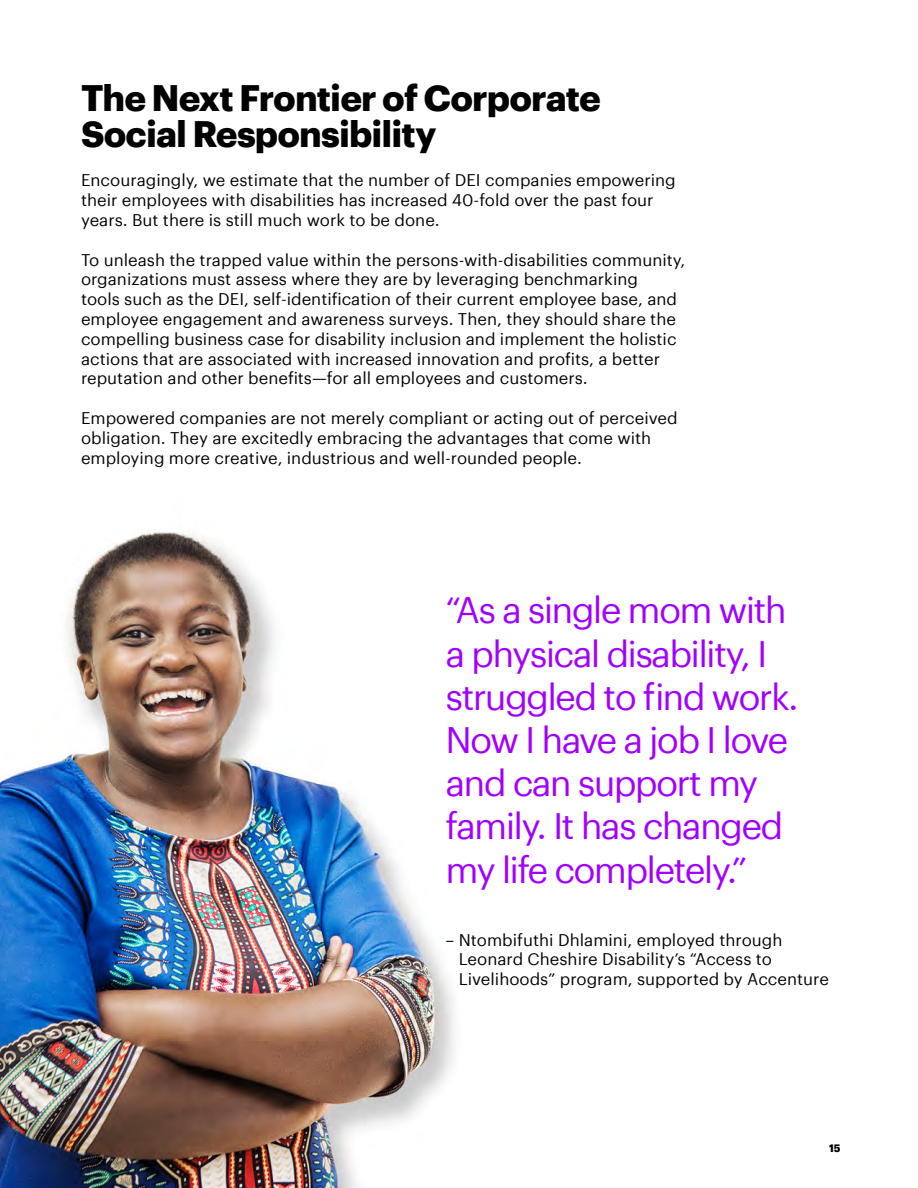
<style>
.page{position:relative;width:918px;height:1188px;background:#fff}
.page>*{position:absolute;margin:0;border:0;box-sizing:border-box;transform-origin:0 0}
.t1{font:36px/43.2px "Graphik";letter-spacing:-.05em;color:#a100ff}
.t2{font:700 36px/36px "Graphik";letter-spacing:-.025em;color:#000}
.t3{font:16.5px/19.8px "Graphik";color:#000}
.t4{font:700 10.5px "Graphik";color:#000}
</style>
<div class="page">
<img style="left:0;top:531px;width:454px;height:657px">
<h2 class="t2" style="left:81px;top:76px;width:521px">The Next Frontier of Corporate<br>Social Responsibility</h2>
<p class="t3" style="left:81px;top:169px;width:596px">Encouragingly, we estimate that the number of DEI companies empowering their employees with disabilities has increased 40-fold over the past four years. But there is still much work to be done.</p>
<p class="t3" style="left:81px;top:248px;width:606px">To unleash the trapped value within the persons-with-disabilities community, organizations must assess where they are by leveraging benchmarking<br>tools such as the DEI, self-identification of their current employee base, and employee engagement and awareness surveys. Then, they should share the compelling business case for disability inclusion and implement the holistic actions that are associated with increased innovation and profits, a better reputation and other benefits—for all employees and customers.</p>
<p class="t3" style="left:81px;top:407px;width:598px">Empowered companies are not merely compliant or acting out of perceived obligation. They are excitedly embracing the advantages that come with employing more creative, industrious and well-rounded people.</p>
<p class="t1" style="left:446px;top:586px;width:355px">“As a single mom with a physical disability, I struggled to find work.<br>Now I have a job I love and can support my family. It has changed my life completely.”</p>
<p class="t3" style="left:459px;top:928px;width:372px;text-indent:-13px">– Ntombifuthi Dhlamini, employed through<br>Leonard Cheshire Disability’s “Access to<br>Livelihoods” program, supported by Accenture</p>
<p class="t4" style="left:829px;top:1140px;width:13px">15</p>
</div>
